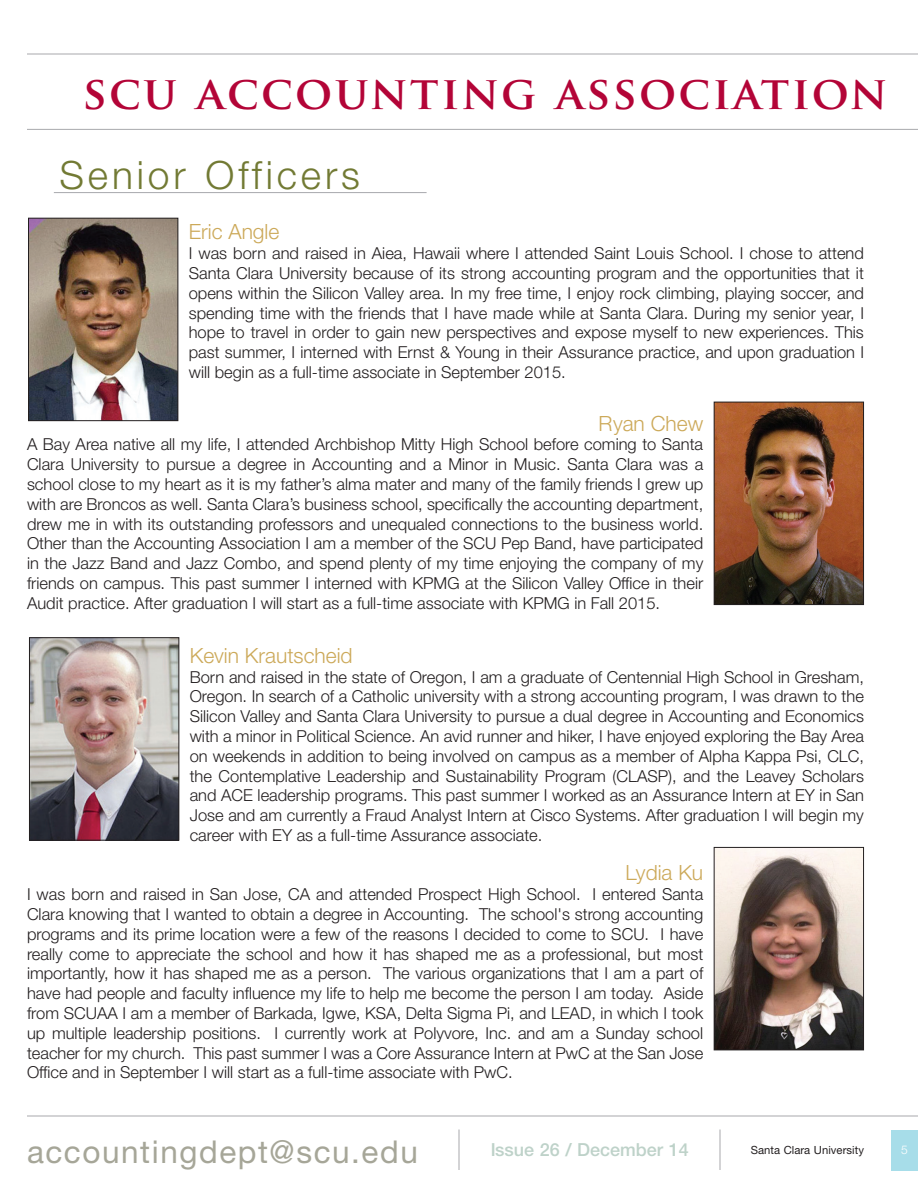
<style>
.page{position:relative;width:918px;height:1188px;background:#fff}
.page>*{position:absolute;margin:0;border:0;box-sizing:border-box;transform-origin:0 0}
.t1{font:700 45px "Trajan Pro";letter-spacing:.05em;color:#b30437}
.t2{font:300 39px "Helvetica Neue LT Std";letter-spacing:.1em;color:#727a34}
.t3{font:31.5px "Helvetica Neue LT Std";letter-spacing:.05em;color:#a6a698}
.t4{font:300 21px "Helvetica Neue LT Std";color:#cca959}
.t5{font:500 18px "Helvetica Neue LT Std";color:#bed2c9}
.t6{font:300 16.5px/19.8px "Helvetica Neue LT Std";color:#231f20;text-align:justify}
.t7{font:300 12px "Helvetica Neue LT Std";color:#fff}
.t8{font:11.25px "Helvetica Neue LT Std";letter-spacing:.005em;color:#231f20}
</style>
<div class="page">
<hr style="left:54px;top:192px;width:373px;height:1px;background:#a8a9ad">
<hr style="left:27px;top:129px;width:891px;height:1px;background:#a8a9ad">
<hr style="left:27px;top:54px;width:891px;height:1px;background:#a8a9ad">
<hr style="left:27px;top:1116px;width:891px;height:1px;background:#a8a9ad">
<hr style="left:459px;top:1130px;width:1px;height:40px;background:#a8a9ad">
<hr style="left:720px;top:1130px;width:1px;height:40px;background:#a8a9ad">
<div style="left:891px;top:1130px;width:27px;height:40px;background:#a7dde9"></div>
<img style="left:30px;top:220px;width:146px;height:199px">
<div style="left:28px;top:218px;width:150px;height:203px;border:1px solid #231f20"></div>
<img style="left:716px;top:404px;width:146px;height:199px">
<div style="left:714px;top:402px;width:150px;height:203px;border:1px solid #231f20"></div>
<img style="left:31px;top:639px;width:146px;height:200px">
<div style="left:29px;top:637px;width:150px;height:204px;border:1px solid #231f20"></div>
<img style="left:716px;top:849px;width:146px;height:199px">
<div style="left:714px;top:847px;width:150px;height:203px;border:1px solid #231f20"></div>
<h1 class="t1" style="left:82px;top:64px;width:807px">SCU ACCOUNTING ASSOCIATION</h1>
<h2 class="t2" style="left:59px;top:151px;width:302px">Senior Officers</h2>
<p class="t4" style="left:189px;top:219px;width:92px">Eric Angle</p>
<p class="t6" style="left:189px;top:243px;width:677px">I was born and raised in Aiea, Hawaii where I attended Saint Louis School. I chose to attend Santa Clara University because of its strong accounting program and the opportunities that it opens within the Silicon Valley area. In my free time, I enjoy rock climbing, playing soccer, and spending time with the friends that I have made while at Santa Clara. During my senior year, I hope to travel in order to gain new perspectives and expose myself to new experiences. This past summer, I interned with Ernst &amp; Young in their Assurance practice, and upon graduation I will begin as a full-time associate in September 2015.</p>
<p class="t4" style="left:599px;top:410px;width:106px">Ryan Chew</p>
<p class="t6" style="left:27px;top:434px;width:678px">A Bay Area native all my life, I attended Archbishop Mitty High School before coming to Santa Clara University to pursue a degree in Accounting and a Minor in Music. Santa Clara was a school close to my heart as it is my father’s alma mater and many of the family friends I grew up with are Broncos as well. Santa Clara’s business school, specifically the accounting department, drew me in with its outstanding professors and unequaled connections to the business world.<br>Other than the Accounting Association I am a member of the SCU Pep Band, have participated in the Jazz Band and Jazz Combo, and spend plenty of my time enjoying the company of my friends on campus. This past summer I interned with KPMG at the Silicon Valley Office in their Audit practice. After graduation I will start as a full-time associate with KPMG in Fall 2015.</p>
<p class="t4" style="left:190px;top:643px;width:164px">Kevin Krautscheid</p>
<p class="t6" style="left:190px;top:667px;width:676px">Born and raised in the state of Oregon, I am a graduate of Centennial High School in Gresham, Oregon. In search of a Catholic university with a strong accounting program, I was drawn to the Silicon Valley and Santa Clara University to pursue a dual degree in Accounting and Economics with a minor in Political Science. An avid runner and hiker, I have enjoyed exploring the Bay Area on weekends in addition to being involved on campus as a member of Alpha Kappa Psi, CLC, the Contemplative Leadership and Sustainability Program (CLASP), and the Leavey Scholars and ACE leadership programs. This past summer I worked as an Assurance Intern at EY in San Jose and am currently a Fraud Analyst Intern at Cisco Systems. After graduation I will begin my career with EY as a full-time Assurance associate.</p>
<p class="t4" style="left:625px;top:860px;width:79px">Lydia Ku</p>
<p class="t6" style="left:27px;top:884px;width:678px">I was born and raised in San Jose, CA and attended Prospect High School. I entered Santa Clara knowing that I wanted to obtain a degree in Accounting. The school's strong accounting programs and its prime location were a few of the reasons I decided to come to SCU. I have really come to appreciate the school and how it has shaped me as a professional, but most importantly, how it has shaped me as a person. The various organizations that I am a part of have had people and faculty influence my life to help me become the person I am today. Aside from SCUAA I am a member of Barkada, Igwe, KSA, Delta Sigma Pi, and LEAD, in which I took up multiple leadership positions. I currently work at Polyvore, Inc. and am a Sunday school teacher for my church. This past summer I was a Core Assurance Intern at PwC at the San Jose Office and in September I will start as a full-time associate with PwC.</p>
<h3 class="t3" style="left:27px;top:1133px;width:392px">accountingdept@scu.edu</h3>
<p class="t5" style="left:490px;top:1139px;width:200px">Issue 26 / December 14</p>
<p class="t8" style="left:751px;top:1143px;width:115px">Santa Clara University</p>
<p class="t7" style="left:901px;top:1142px;width:8px">5</p>
</div>
